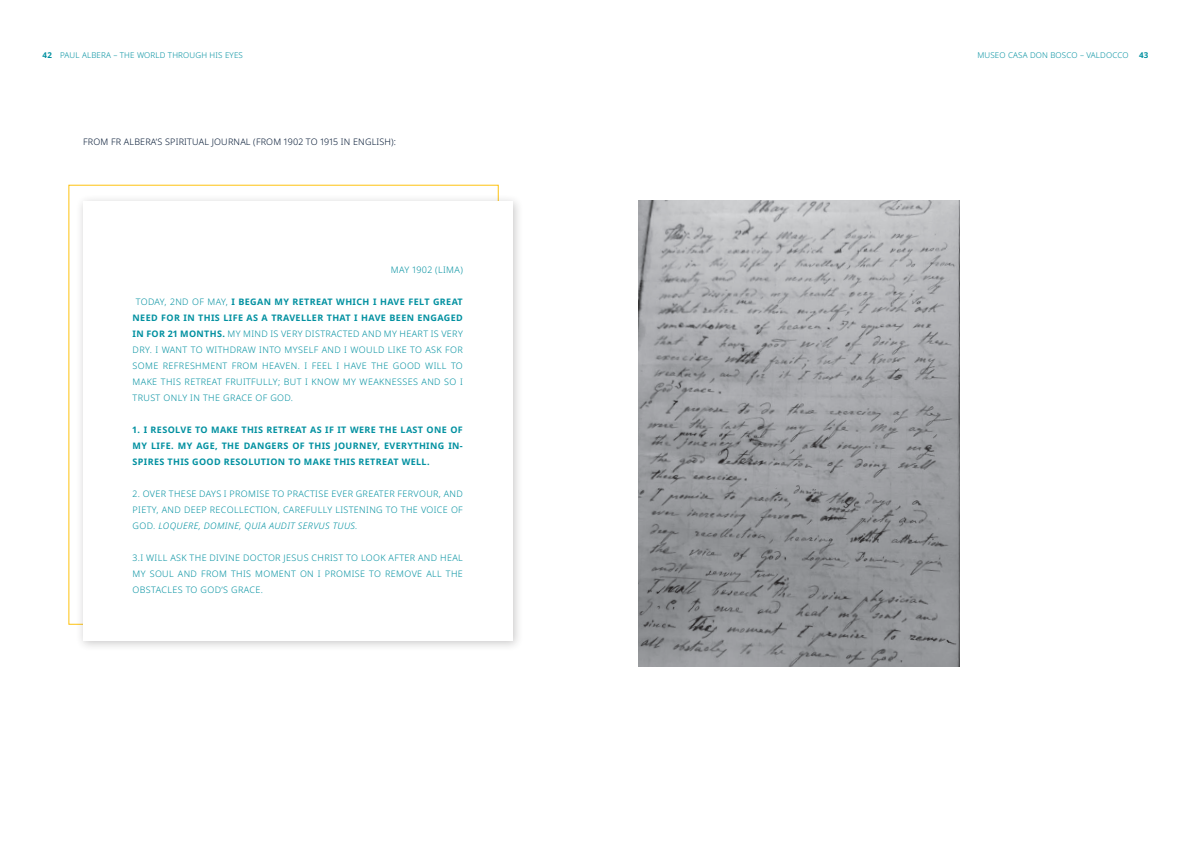
<style>
.page{position:relative;width:1191px;height:842px;background:#fff}
.page>*{position:absolute;margin:0;border:0;box-sizing:border-box;transform-origin:0 0}
.legendas_pequenas{font:300 9px/16px "Noto Sans";letter-spacing:.04em;color:#0090a0;text-align:justify}
.legendas_pequenas-2{font:700 9px/16px "Noto Sans";letter-spacing:.04em;color:#0090a0;text-align:justify}
.legendas_pequenas-3{font:300 9px "Noto Sans";letter-spacing:.02em;color:#001632}
.t1{font:300 8px "Noto Sans";letter-spacing:.02em;color:#0090a0}
.t2{font:700 8px "Noto Sans";color:#0090a0}
.s1{font-weight:700}
.s2{font-style:italic}
</style>
<div class="page">
<div style="left:76px;top:194px;width:448px;height:458px;background:#231f20;opacity:.25"></div>
<div style="left:83px;top:201px;width:429px;height:440px;background:#fff"></div>
<img style="left:638px;top:201px;width:321px;height:465px">
<p class="t1" style="left:43px;top:50px;width:202px"><span class="s1">42</span> PAUL ALBERA – THE WORLD THROUGH HIS EYES</p>
<p class="t1" style="left:977px;top:50px;width:153px">MUSEO CASA DON BOSCO – VALDOCCO</p>
<p class="t2" style="left:1139px;top:50px;width:11px">43</p>
<p class="legendas_pequenas-3" style="left:83px;top:135px;width:315px">FROM FR ALBERA’S SPIRITUAL JOURNAL (FROM 1902 TO 1915 IN ENGLISH):</p>
<p class="legendas_pequenas" style="left:391px;top:262px;width:73px">MAY 1902 (LIMA)</p>
<p class="legendas_pequenas" style="left:133px;top:294px;width:332px;text-indent:3px">TODAY, 2ND OF MAY, <span class="s1">I BEGAN MY RETREAT WHICH I HAVE FELT GREAT NEED FOR IN THIS LIFE AS A TRAVELLER THAT I HAVE BEEN ENGAGED IN FOR 21 MONTHS.</span> MY MIND IS VERY DISTRACTED AND MY HEART IS VERY DRY. I WANT TO WITHDRAW INTO MYSELF AND I WOULD LIKE TO ASK FOR SOME REFRESHMENT FROM HEAVEN. I FEEL I HAVE THE GOOD WILL TO MAKE THIS RETREAT FRUITFULLY; BUT I KNOW MY WEAKNESSES AND SO I TRUST ONLY IN THE GRACE OF GOD.</p>
<p class="legendas_pequenas-2" style="left:133px;top:422px;width:332px">1. I RESOLVE TO MAKE THIS RETREAT AS IF IT WERE THE LAST ONE OF MY LIFE. MY AGE, THE DANGERS OF THIS JOURNEY, EVERYTHING IN-SPIRES THIS GOOD RESOLUTION TO MAKE THIS RETREAT WELL.</p>
<p class="legendas_pequenas" style="left:133px;top:486px;width:332px">2. OVER THESE DAYS I PROMISE TO PRACTISE EVER GREATER FERVOUR, AND PIETY, AND DEEP RECOLLECTION, CAREFULLY LISTENING TO THE VOICE OF GOD. <span class="s2">LOQUERE, DOMINE, QUIA AUDIT SERVUS TUUS.</span></p>
<p class="legendas_pequenas" style="left:133px;top:550px;width:332px">3.I WILL ASK THE DIVINE DOCTOR JESUS CHRIST TO LOOK AFTER AND HEAL MY SOUL AND FROM THIS MOMENT ON I PROMISE TO REMOVE ALL THE OBSTACLES TO GOD’S GRACE.</p>
</div>
